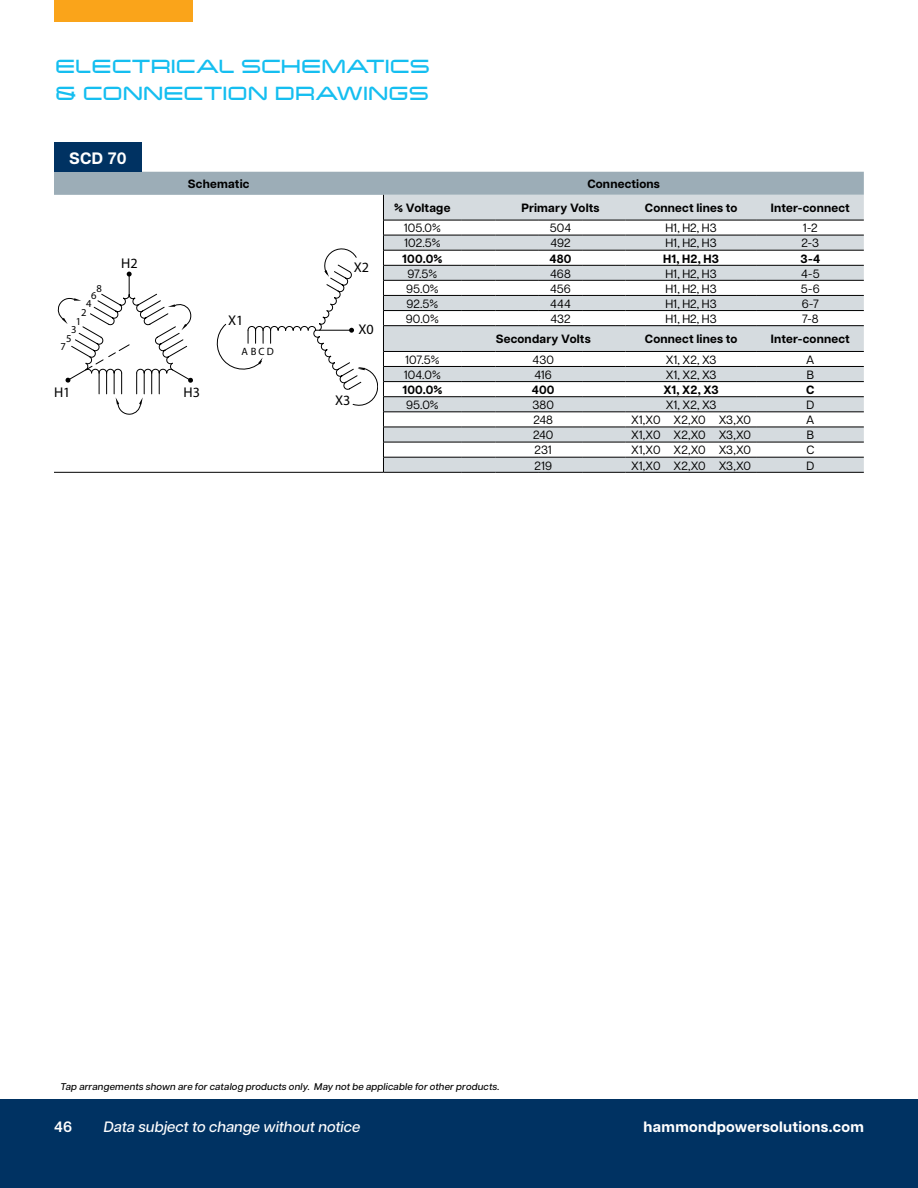
<style>
.page{position:relative;width:918px;height:1188px;background:#fff}
.page>*{position:absolute;margin:0;border:0;box-sizing:border-box;transform-origin:0 0}
.t1{font:24px/27px "Changeling Neo";letter-spacing:.005em;color:#15bef0}
.t2{font:700 16.5px "Articulat CF";color:#fff}
.t3{font:italic 500 15px "Articulat CF";letter-spacing:.005em;color:#fff}
.t4{font:700 15px "Articulat CF";letter-spacing:.02em;color:#fff}
.t5{font:600 15px "Articulat CF";color:#fff}
.t6{font:14.1px "Myriad Pro";color:#000}
.t7{font:12px "Articulat CF";color:#000}
.t8{font:700 12px "Articulat CF";letter-spacing:.015em;color:#000}
.t9{font:12px "Articulat CF";letter-spacing:-.025em;color:#000}
.t10{font:10.65px "Myriad Pro";color:#000}
.t11{font:italic 500 9.75px "Articulat CF";letter-spacing:.02em;color:#000}
</style>
<div class="page">
<div style="left:0;top:1099px;width:918px;height:89px;background:#003262"></div>
<div style="left:54px;top:0;width:138px;height:22px;background:#faa41a"></div>
<hr style="left:383px;top:472px;width:78px;height:1px;background:#000">
<hr style="left:461px;top:472px;width:35px;height:1px;background:#000">
<hr style="left:496px;top:472px;width:43px;height:1px;background:#000">
<hr style="left:539px;top:472px;width:43px;height:1px;background:#000">
<hr style="left:582px;top:472px;width:43px;height:1px;background:#000">
<hr style="left:625px;top:472px;width:132px;height:1px;background:#000">
<hr style="left:757px;top:472px;width:107px;height:1px;background:#000">
<hr style="left:54px;top:472px;width:329px;height:1px;background:#000">
<svg style="left:54px;top:172px;width:810px;height:300px"></svg>
<div style="left:54px;top:143px;width:88px;height:29px;background:#003262"></div>
<h1 class="t1" style="left:55px;top:50px;width:376px">ELECTRICAL SCHEMATICS &amp; CONNECTION DRAWINGS</h1>
<h2 class="t2" style="left:69px;top:146px;width:59px">SCD 70</h2>
<p class="t10" style="left:96px;top:282px;width:7px">8</p>
<p class="t10" style="left:91px;top:289px;width:7px">6</p>
<p class="t10" style="left:86px;top:297px;width:7px">4</p>
<p class="t10" style="left:81px;top:305px;width:7px">2</p>
<p class="t10" style="left:76px;top:315px;width:7px">1</p>
<p class="t10" style="left:71px;top:323px;width:7px">3</p>
<p class="t10" style="left:66px;top:331px;width:7px">5</p>
<p class="t10" style="left:61px;top:340px;width:7px">7</p>
<p class="t6" style="left:54px;top:383px;width:18px">H1</p>
<p class="t6" style="left:121px;top:255px;width:18px">H2</p>
<p class="t8" style="left:188px;top:175px;width:63px">Schematic</p>
<p class="t8" style="left:587px;top:175px;width:74px">Connections</p>
<p class="t8" style="left:394px;top:199px;width:58px">% Voltage</p>
<p class="t8" style="left:521px;top:199px;width:80px">Primary Volts</p>
<p class="t8" style="left:645px;top:199px;width:94px">Connect lines to</p>
<p class="t8" style="left:771px;top:199px;width:80px">Inter-connect</p>
<p class="t7" style="left:404px;top:220px;width:39px">105.0%</p>
<p class="t7" style="left:550px;top:220px;width:23px">504</p>
<p class="t7" style="left:665px;top:220px;width:53px">H1, H2, H3</p>
<p class="t7" style="left:803px;top:220px;width:16px">1-2</p>
<p class="t7" style="left:404px;top:235px;width:38px">102.5%</p>
<p class="t7" style="left:550px;top:235px;width:22px">492</p>
<p class="t7" style="left:665px;top:235px;width:53px">H1, H2, H3</p>
<p class="t7" style="left:802px;top:235px;width:19px">2-3</p>
<p class="t8" style="left:402px;top:249px;width:42px">100.0%</p>
<p class="t8" style="left:550px;top:249px;width:23px">480</p>
<p class="t8" style="left:663px;top:249px;width:57px">H1, H2, H3</p>
<p class="t8" style="left:801px;top:249px;width:21px">3-4</p>
<p class="t7" style="left:407px;top:265px;width:31px">97.5%</p>
<p class="t7" style="left:550px;top:265px;width:22px">468</p>
<p class="t7" style="left:665px;top:265px;width:53px">H1, H2, H3</p>
<p class="t7" style="left:801px;top:265px;width:20px">4-5</p>
<p class="t7" style="left:406px;top:280px;width:34px">95.0%</p>
<p class="t7" style="left:550px;top:280px;width:22px">456</p>
<p class="t7" style="left:665px;top:280px;width:53px">H1, H2, H3</p>
<p class="t7" style="left:801px;top:280px;width:20px">5-6</p>
<p class="t7" style="left:407px;top:295px;width:33px">92.5%</p>
<p class="t7" style="left:550px;top:295px;width:22px">444</p>
<p class="t7" style="left:665px;top:295px;width:53px">H1, H2, H3</p>
<p class="t7" style="left:802px;top:295px;width:18px">6-7</p>
<p class="t7" style="left:406px;top:310px;width:34px">90.0%</p>
<p class="t7" style="left:550px;top:310px;width:22px">432</p>
<p class="t7" style="left:665px;top:310px;width:53px">H1, H2, H3</p>
<p class="t7" style="left:802px;top:310px;width:18px">7-8</p>
<p class="t8" style="left:496px;top:330px;width:97px">Secondary Volts</p>
<p class="t8" style="left:645px;top:330px;width:94px">Connect lines to</p>
<p class="t8" style="left:771px;top:330px;width:80px">Inter-connect</p>
<p class="t7" style="left:405px;top:351px;width:36px">107.5%</p>
<p class="t7" style="left:533px;top:351px;width:23px">430</p>
<p class="t7" style="left:666px;top:351px;width:52px">X1, X2, X3</p>
<p class="t7" style="left:806px;top:351px;width:10px">A</p>
<p class="t7" style="left:404px;top:366px;width:38px">104.0%</p>
<p class="t7" style="left:535px;top:366px;width:19px">416</p>
<p class="t7" style="left:666px;top:366px;width:52px">X1, X2, X3</p>
<p class="t7" style="left:807px;top:366px;width:9px">B</p>
<p class="t8" style="left:402px;top:381px;width:41px">100.0%</p>
<p class="t8" style="left:532px;top:381px;width:24px">400</p>
<p class="t8" style="left:664px;top:381px;width:56px">X1, X2, X3</p>
<p class="t8" style="left:806px;top:381px;width:10px">C</p>
<p class="t7" style="left:406px;top:396px;width:34px">95.0%</p>
<p class="t7" style="left:533px;top:396px;width:23px">380</p>
<p class="t7" style="left:666px;top:396px;width:52px">X1, X2, X3</p>
<p class="t7" style="left:806px;top:396px;width:9px">D</p>
<p class="t7" style="left:533px;top:411px;width:21px">248</p>
<p class="t9" style="left:631px;top:411px;width:121px">X1,X0 X2,X0 X3,X0</p>
<p class="t7" style="left:806px;top:411px;width:10px">A</p>
<p class="t7" style="left:533px;top:426px;width:22px">240</p>
<p class="t9" style="left:631px;top:426px;width:121px">X1,X0 X2,X0 X3,X0</p>
<p class="t7" style="left:807px;top:426px;width:9px">B</p>
<p class="t7" style="left:535px;top:442px;width:19px">231</p>
<p class="t9" style="left:631px;top:442px;width:121px">X1,X0 X2,X0 X3,X0</p>
<p class="t7" style="left:806px;top:442px;width:9px">C</p>
<p class="t7" style="left:534px;top:457px;width:19px">219</p>
<p class="t9" style="left:631px;top:457px;width:121px">X1,X0 X2,X0 X3,X0</p>
<p class="t7" style="left:806px;top:457px;width:9px">D</p>
<p class="t6" style="left:354px;top:258px;width:17px">X2</p>
<p class="t6" style="left:228px;top:312px;width:17px">X1</p>
<p class="t6" style="left:358px;top:321px;width:17px">X0</p>
<p class="t10" style="left:242px;top:345px;width:34px">ABCD</p>
<p class="t6" style="left:183px;top:383px;width:18px">H3</p>
<p class="t6" style="left:335px;top:391px;width:17px">X3</p>
<p class="t11" style="left:61px;top:1079px;width:441px">Tap arrangements shown are for catalog products only. May not be applicable for other products.</p>
<p class="t5" style="left:54px;top:1116px;width:20px">46</p>
<p class="t3" style="left:104px;top:1116px;width:258px">Data subject to change without notice</p>
<p class="t4" style="left:644px;top:1116px;width:222px">hammondpowersolutions.com</p>
</div>
